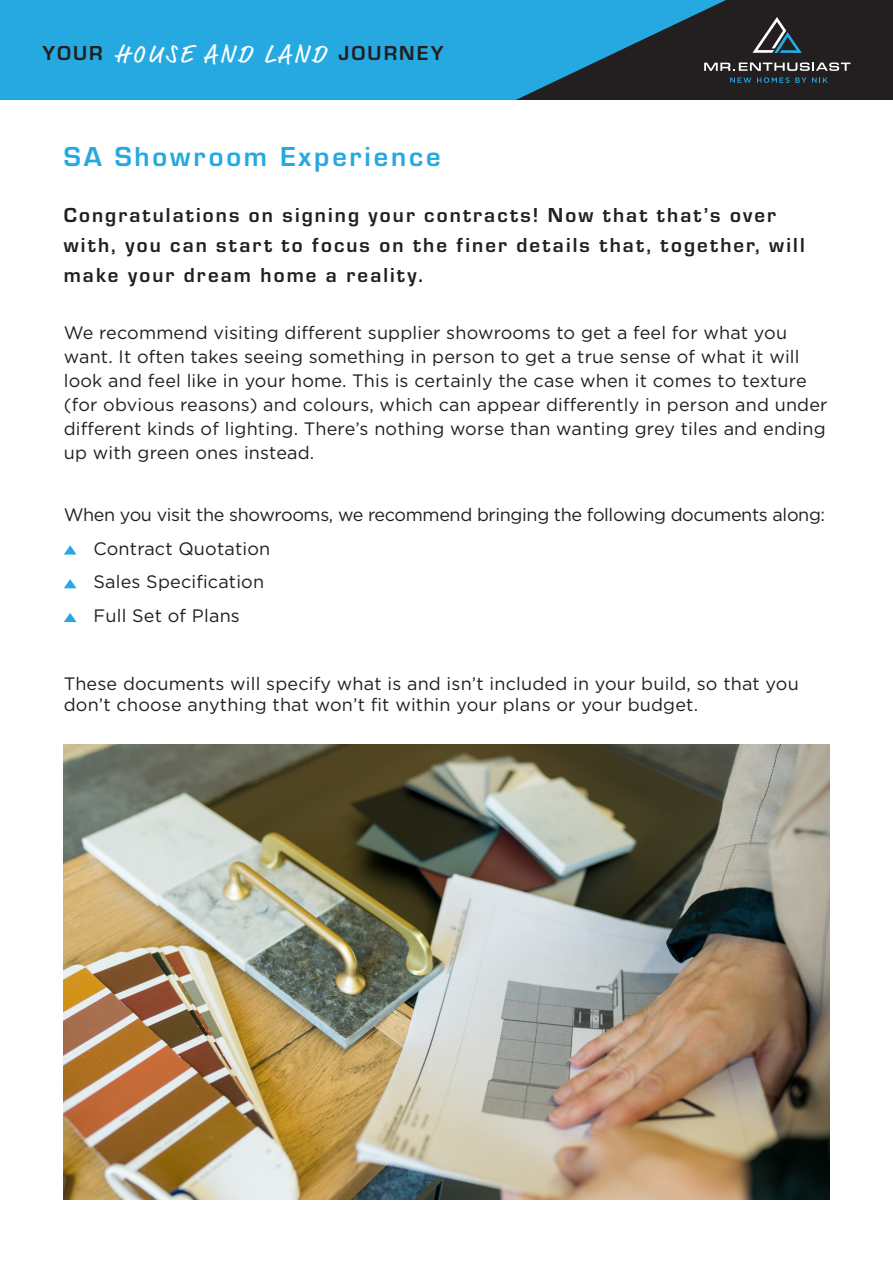
<style>
.page{position:relative;width:893px;height:1263px;background:#fff}
.page>*{position:absolute;margin:0;border:0;box-sizing:border-box;transform-origin:0 0}
.heading_1_blue{font:700 28.5px "Eurostile";letter-spacing:.1em;color:#25a9e0}
.heading_1_blue-2{font:25.5px "Market Pro";letter-spacing:.11em;color:#fff}
.heading_1_blue-3{font:700 21px/30px "Eurostile";letter-spacing:.1em;color:#231f20}
.body_copy{font:18px/24px "Gotham";letter-spacing:.01em;color:#231f20}
.body_copy-2{font:18px "Gotham";letter-spacing:-.02em;color:#231f20}
</style>
<div class="page">
<div style="left:0;top:0;width:893px;height:100px;background:#231f20"></div>
<svg style="left:0;top:0;width:726px;height:100px;background:#2495c4"></svg>
<svg style="left:752px;top:17px;width:50px;height:36px"></svg>
<svg style="left:704px;top:63px;width:146px;height:8px"></svg>
<svg style="left:730px;top:77px;width:21px;height:6px"></svg>
<svg style="left:757px;top:77px;width:32px;height:6px"></svg>
<svg style="left:795px;top:77px;width:11px;height:6px"></svg>
<svg style="left:812px;top:77px;width:15px;height:6px"></svg>
<svg style="left:64px;top:545px;width:12px;height:9px"></svg>
<svg style="left:64px;top:579px;width:13px;height:9px"></svg>
<svg style="left:64px;top:613px;width:13px;height:9px"></svg>
<img style="left:64px;top:745px;width:765px;height:454px">
<p class="heading_1_blue-3" style="left:43px;top:37px;width:62px">YOUR</p>
<p class="heading_1_blue-2" style="left:115px;top:36px;width:212px">HOUSE AND LAND</p>
<p class="heading_1_blue-3" style="left:338px;top:37px;width:107px">JOURNEY</p>
<p class="heading_1_blue" style="left:64px;top:136px;width:378px">SA Showroom Experience</p>
<p class="heading_1_blue-3" style="left:64px;top:199px;width:742px">Congratulations on signing your contracts! Now that that’s over with, you can start to focus on the finer details that, together, will make your dream home a reality.</p>
<p class="body_copy" style="left:64px;top:320px;width:765px">We recommend visiting different supplier showrooms to get a feel for what you want. It often takes seeing something in person to get a true sense of what it will look and feel like in your home. This is certainly the case when it comes to texture (for obvious reasons) and colours, which can appear differently in person and under different kinds of lighting. There’s nothing worse than wanting grey tiles and ending up with green ones instead.</p>
<p class="body_copy-2" style="left:64px;top:503px;width:763px">When you visit the showrooms, we recommend bringing the following documents along:</p>
<p class="body_copy" style="left:94px;top:536px;width:178px">Contract Quotation</p>
<p class="body_copy" style="left:94px;top:569px;width:172px">Sales Specification</p>
<p class="body_copy" style="left:94px;top:603px;width:148px">Full Set of Plans</p>
<p class="body_copy" style="left:64px;top:672px;width:736px;line-height:21px">These documents will specify what is and isn’t included in your build, so that you don’t choose anything that won’t fit within your plans or your budget.</p>
</div>
